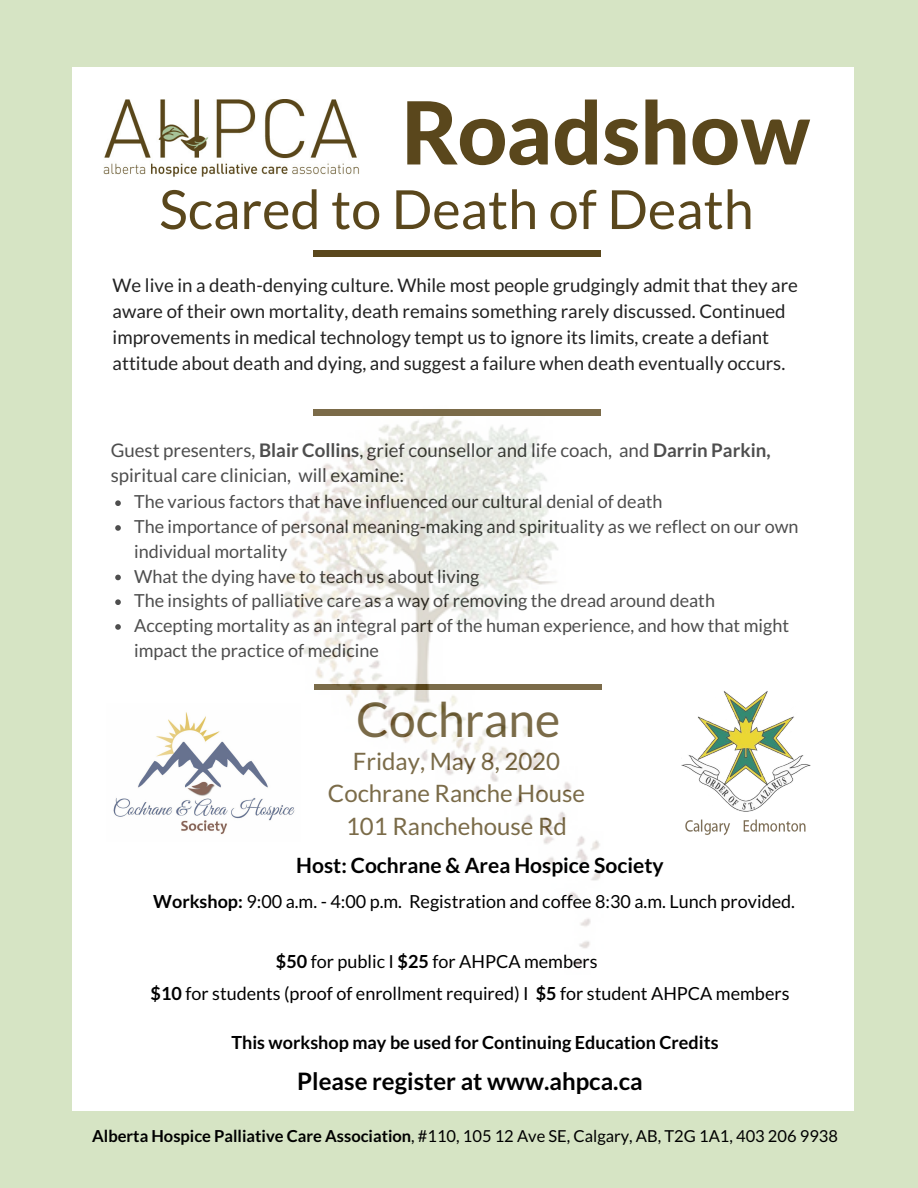
<style>
.page{position:relative;width:918px;height:1188px;background:#d6e4c4}
.page>*{position:absolute;margin:0;border:0;box-sizing:border-box;transform-origin:0 0}
.t1{font:800 87.15px "Lato Latin";color:#5a471c}
.t2{font:54px "Lato";color:#5a471c}
.t3{font:48px "Lato";color:#5a471c}
.t4{font:24px/32.5px "Lato";color:#5a471c;text-align:center}
.t5{font:700 24px "Lato";color:#000}
.t6{font:700 21px "Lato";color:#000}
.t7{font:18.75px/25.8px "Lato";color:#222}
.t8{font:18px/24.8px "Lato";color:#222}
.t9{font:18px "Lato";color:#000}
.t10{font:700 18px "Lato";color:#000}
.t11{font:16.5px "Lato";color:#000}
.s1{font-weight:700}
</style>
<div class="page">
<div style="left:73px;top:67px;width:781px;height:1044px;background:#fff"></div>
<div style="left:313px;top:251px;width:288px;height:6px;background:#5a471c"></div>
<img style="left:103px;top:100px;width:256px;height:76px">
<img style="left:113px;top:409px;width:695px;height:557px">
<h1 class="t1" style="left:401px;top:78px;width:412px">Roadshow</h1>
<h2 class="t2" style="left:159px;top:176px;width:596px">Scared to Death of Death</h2>
<p class="t7" style="left:113px;top:272px;width:687px">We live in a death-denying culture. While most people grudgingly admit that they are aware of their own mortality, death remains something rarely discussed. Continued improvements in medical technology tempt us to ignore its limits, create a defiant attitude about death and dying, and suggest a failure when death eventually occurs.</p>
<p class="t7" style="left:111px;top:436px;width:661px">Guest presenters, <span class="s1">Blair Collins</span>, grief counsellor and life coach, and <span class="s1">Darrin Parkin, </span>spiritual care clinician, will examine:</p>
<p class="t8" style="left:134px;top:489px;width:666px">The various factors that have influenced our cultural denial of death<br>The importance of personal meaning-making and spirituality as we reflect on our own individual mortality<br>What the dying have to teach us about living<br>The insights of palliative care as a way of removing the dread around death<br>Accepting mortality as an integral part of the human experience, and how that might impact the practice of medicine</p>
<h3 class="t3" style="left:356px;top:690px;width:206px">Cochrane</h3>
<p class="t4" style="left:328px;top:744px;width:259px">Friday, May 8, 2020<br>Cochrane Ranche House<br>101 Ranchehouse Rd</p>
<p class="t6" style="left:296px;top:852px;width:369px">Host: Cochrane &amp; Area Hospice Society</p>
<p class="t9" style="left:153px;top:890px;width:643px"><span class="s1">Workshop:</span> 9:00 a.m. - 4:00 p.m. Registration and coffee 8:30 a.m. Lunch provided.</p>
<p class="t9" style="left:276px;top:950px;width:323px"><span class="s1">$50</span> for public I <span class="s1">$25</span> for AHPCA members</p>
<p class="t9" style="left:151px;top:982px;width:640px"><span class="s1">$10</span> for students (proof of enrollment required) I <span class="s1">$5</span> for student AHPCA members</p>
<p class="t10" style="left:231px;top:1031px;width:489px">This workshop may be used for Continuing Education Credits</p>
<p class="t5" style="left:297px;top:1066px;width:347px">Please register at www.ahpca.ca</p>
<p class="t11" style="left:92px;top:1126px;width:747px"><span class="s1">Alberta Hospice Palliative Care Association</span>, #110, 105 12 Ave SE, Calgary, AB, T2G 1A1, 403 206 9938</p>
</div>
